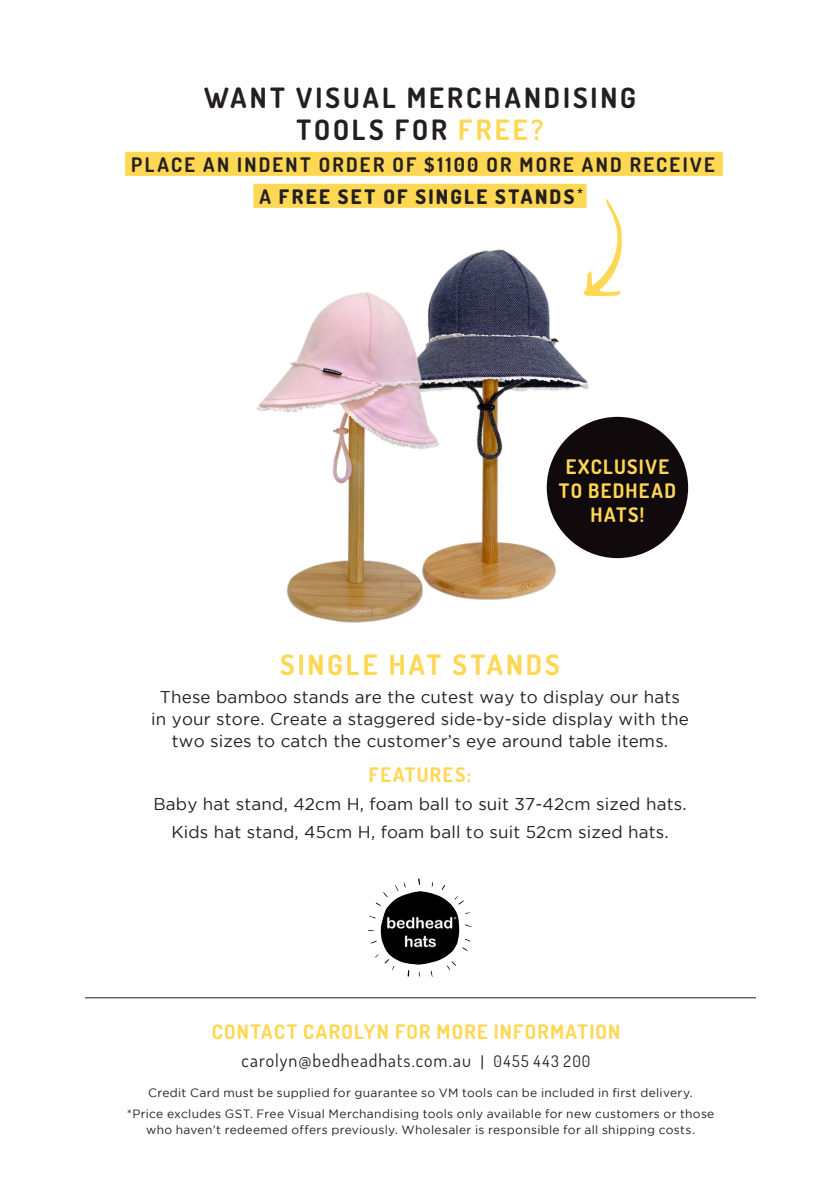
<style>
.page{position:relative;width:840px;height:1191px;background:#fff}
.page>*{position:absolute;margin:0;border:0;box-sizing:border-box;transform-origin:0 0}
.Size_CM{font:700 28px/32px "Dosis";letter-spacing:.11em;color:#231f20;text-align:center}
.t1{font:700 28px "Dosis";letter-spacing:.105em;color:#fed753}
.t2{font:700 20px/24px "Dosis";letter-spacing:.065em;color:#fed753;text-align:center}
.Size_CM-2{font:700 20px/32px "Dosis";letter-spacing:.115em;color:#231f20}
.t3{font:18px "Dosis";letter-spacing:.05em;color:#231f20}
.t4{font:17px/22px "Gotham";letter-spacing:.01em;color:#231f20;text-align:center}
.t5{font:12px/16px "Gotham";letter-spacing:.025em;color:#231f20;text-align:center}
.Size_CM-3{font:700 11.6px "Dosis";color:#231f20}
.s1{color:#fed753}
.s2{font-weight:800}
.s3{font-size:16px}
</style>
<div class="page">
<hr style="left:85px;top:997px;width:670px;height:1px;background:#231f20">
<img style="left:440px;top:228px;width:192px;height:372px">
<img style="left:256px;top:280px;width:184px;height:343px">
<div style="left:546px;top:417px;width:141px;height:141px;background:#110a0c;border-radius:50%"></div>
<img style="left:369px;top:878px;width:101px;height:98px">
<div style="left:125px;top:152px;width:597px;height:24px;background:#fed753"></div>
<div style="left:253px;top:184px;width:333px;height:24px;background:#fed753"></div>
<svg style="left:582px;top:199px;width:39px;height:98px"></svg>
<p class="Size_CM" style="left:204px;top:81px;width:433px">WANT VISUAL MERCHANDISING<br>TOOLS FOR <span class="s1">FREE?</span></p>
<p class="Size_CM-2" style="left:259px;top:148px;width:456px;text-indent:-128px">PLACE AN INDENT ORDER OF $1100 OR MORE AND RECEIVE<br>A <span class="s2">FREE SET OF SINGLE STANDS</span></p>
<p class="Size_CM-3" style="left:577px;top:185px;width:7px">*</p>
<p class="t2" style="left:558px;top:454px;width:119px">EXCLUSIVE<br>TO BEDHEAD<br>HATS!</p>
<p class="t1" style="left:280px;top:647px;width:281px">SINGLE HAT STANDS</p>
<p class="t4" style="left:151px;top:685px;width:538px">These bamboo stands are the cutest way to display our hats in your store. Create a staggered side-by-side display with the two sizes to catch the customer’s eye around table items.</p>
<p class="t2" style="left:368px;top:762px;width:104px">FEATURES:</p>
<p class="t4" style="left:153px;top:792px;width:534px">Baby hat stand, 42cm H, foam ball to suit 37-42cm sized hats.</p>
<p class="t4" style="left:171px;top:820px;width:498px">Kids hat stand, 45cm H, foam ball to suit 52cm sized hats.</p>
<p class="t2" style="left:212px;top:1019px;width:410px">CONTACT CAROLYN FOR MORE INFORMATION</p>
<p class="t3" style="left:241px;top:1049px;width:350px">carolyn@bedheadhats.com.au | <span class="s3">0455 443 200</span></p>
<p class="t5" style="left:148px;top:1084px;width:546px">Credit Card must be supplied for guarantee so VM tools can be included in first delivery.</p>
<p class="t5" style="left:127px;top:1105px;width:588px">*Price excludes GST. Free Visual Merchandising tools only available for new customers or those who haven’t redeemed offers previously. Wholesaler is responsible for all shipping costs.</p>
</div>
